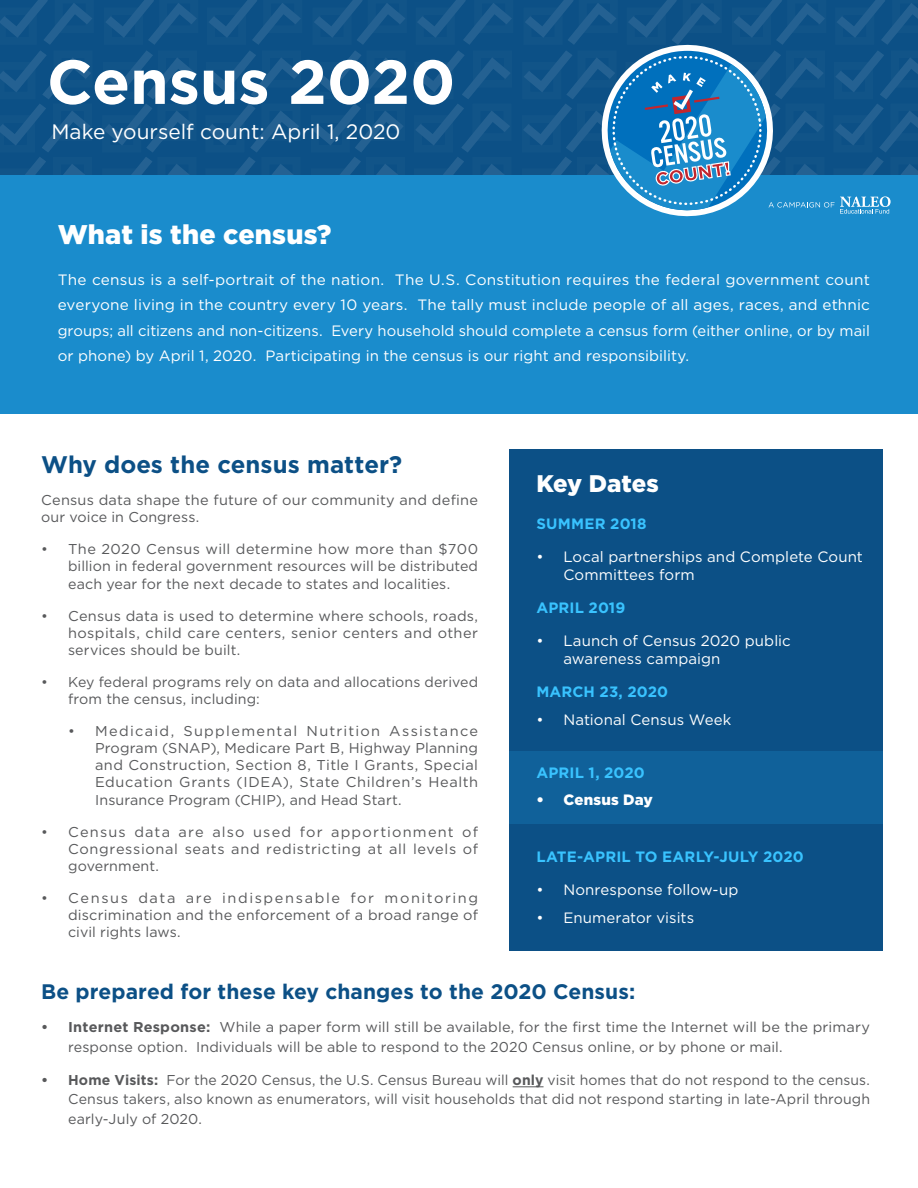
<style>
.page{position:relative;width:918px;height:1188px;background:#fff}
.page>*{position:absolute;margin:0;border:0;box-sizing:border-box;transform-origin:0 0}
.t1{font:700 61.95px "Gotham";color:#fff}
.t2{font:900 27px "Gotham";letter-spacing:.005em;color:#fff}
.t3{font:700 24px "Gotham";color:#0c5086}
.t4{font:900 24px "Gotham";color:#fff}
.t5{font:700 21px "Gotham";color:#0c5086}
.t6{font:20.85px "Gotham";color:#fff}
.t7{font:15px/25.5px "Gotham";letter-spacing:.005em;color:#fff}
.t8{font:700 15px "Gotham";letter-spacing:.01em;color:#39c3ff}
.t9{font:900 15px "Gotham";letter-spacing:.015em;color:#fff}
.t10{font:14.25px/17.1px "Gotham";letter-spacing:.01em;color:#58595b;text-align:justify}
.s1{font-weight:700}
</style>
<div class="page">
<div style="left:0;top:99px;width:918px;height:315px;background:#1a8ccc"></div>
<div style="left:0;top:0;width:918px;height:175px;background:#0c5086"></div>
<svg style="left:104px;top:0;width:93px;height:175px"></svg>
<svg style="left:0;top:0;width:92px;height:175px"></svg>
<svg style="left:312px;top:0;width:93px;height:175px"></svg>
<svg style="left:207px;top:0;width:94px;height:175px"></svg>
<svg style="left:415px;top:0;width:97px;height:175px"></svg>
<div style="left:510px;top:450px;width:373px;height:501px;background:#0c5086"></div>
<div style="left:510px;top:751px;width:373px;height:72px;background:#10619a"></div>
<svg style="left:523px;top:0;width:395px;height:217px"></svg>
<hr style="left:513px;top:1087px;width:31px;height:1px;background:#58595b">
<p class="t1" style="left:47px;top:46px;width:410px">Census 2020</p>
<p class="t6" style="left:51px;top:120px;width:351px">Make yourself count: April 1, 2020</p>
<p class="t2" style="left:58px;top:219px;width:275px">What is the census?</p>
<p class="t7" style="left:58px;top:266px;width:814px;text-align:justify">The census is a self-portrait of the nation. The U.S. Constitution requires the federal government count everyone living in the country every 10 years. The tally must include people of all ages, races, and ethnic groups; all citizens and non-citizens. Every household should complete a census form (either online, or by mail or phone) by April 1, 2020. Participating in the census is our right and responsibility.</p>
<p class="t3" style="left:41px;top:451px;width:363px">Why does the census matter?</p>
<p class="t10" style="left:41px;top:491px;width:438px">Census data shape the future of our community and define our voice in Congress.</p>
<p class="t10" style="left:68px;top:540px;width:411px;text-indent:-27px">• The 2020 Census will determine how more than $700 billion in federal government resources will be distributed each year for the next decade to states and localities.</p>
<p class="t10" style="left:68px;top:607px;width:412px;text-indent:-27px">• Census data is used to determine where schools, roads, hospitals, child care centers, senior centers and other services should be built.</p>
<p class="t10" style="left:68px;top:673px;width:411px;text-indent:-27px">• Key federal programs rely on data and allocations derived from the census, including:</p>
<p class="t10" style="left:95px;top:722px;width:384px;text-indent:-27px">• Medicaid, Supplemental Nutrition Assistance Program (SNAP), Medicare Part B, Highway Planning and Construction, Section 8, Title I Grants, Special Education Grants (IDEA), State Children’s Health Insurance Program (CHIP), and Head Start.</p>
<p class="t10" style="left:68px;top:823px;width:411px;text-indent:-27px">• Census data are also used for apportionment of Congressional seats and redistricting at all levels of government.</p>
<p class="t10" style="left:68px;top:889px;width:411px;text-indent:-27px">• Census data are indispensable for monitoring discrimination and the enforcement of a broad range of civil rights laws.</p>
<p class="t4" style="left:536px;top:470px;width:124px">Key Dates</p>
<p class="t8" style="left:536px;top:515px;width:112px">SUMMER 2018</p>
<p class="t7" style="left:563px;top:547px;width:301px;line-height:18px;text-indent:-27px">• Local partnerships and Complete Count<br>Committees form</p>
<p class="t8" style="left:536px;top:599px;width:91px">APRIL 2019</p>
<p class="t7" style="left:563px;top:631px;width:229px;line-height:18px;text-indent:-27px">• Launch of Census 2020 public awareness campaign</p>
<p class="t8" style="left:536px;top:683px;width:133px">MARCH 23, 2020</p>
<p class="t7" style="left:536px;top:707px;width:197px">• National Census Week</p>
<p class="t8" style="left:536px;top:764px;width:110px">APRIL 1, 2020</p>
<p class="t9" style="left:536px;top:791px;width:118px">• Census Day</p>
<p class="t8" style="left:536px;top:848px;width:269px">LATE-APRIL TO EARLY-JULY 2020</p>
<p class="t7" style="left:536px;top:877px;width:203px">• Nonresponse follow-up</p>
<p class="t7" style="left:536px;top:905px;width:159px">• Enumerator visits</p>
<p class="t5" style="left:41px;top:980px;width:596px">Be prepared for these key changes to the 2020 Census:</p>
<p class="t10" style="left:68px;top:1017px;width:803px;line-height:19.5px;text-indent:-27px"><span class="s1">• Internet Response:</span> While a paper form will still be available, for the first time the Internet will be the primary response option. Individuals will be able to respond to the 2020 Census online, or by phone or mail.</p>
<p class="t10" style="left:68px;top:1070px;width:803px;line-height:19.5px;text-indent:-27px"><span class="s1">• Home Visits:</span> For the 2020 Census, the U.S. Census Bureau will <span class="s1">only</span> visit homes that do not respond to the census.<br>Census takers, also known as enumerators, will visit households that did not respond starting in late-April through early-July of 2020.</p>
</div>
